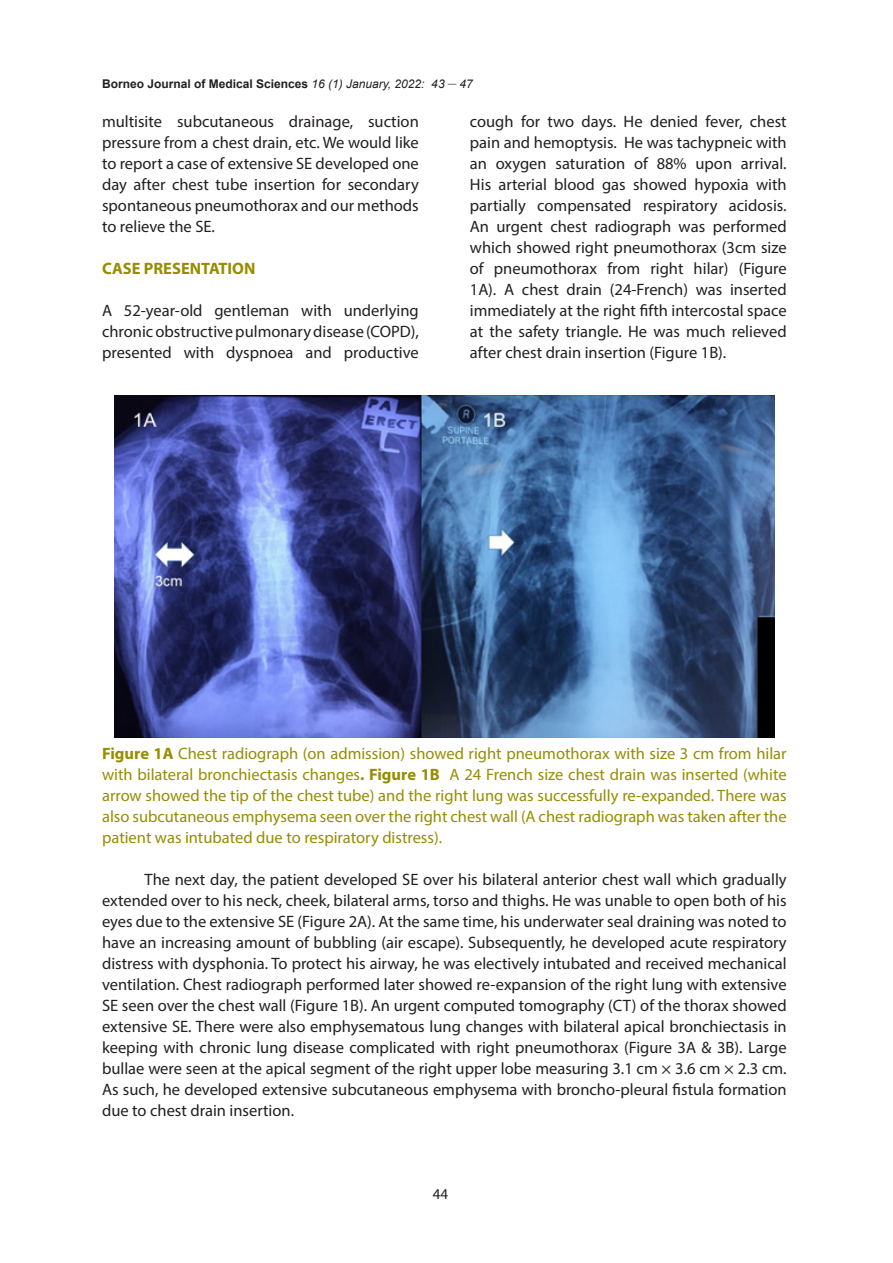
<style>
.page{position:relative;width:893px;height:1263px;background:#fff}
.page>*{position:absolute;margin:0;border:0;box-sizing:border-box;transform-origin:0 0}
.t1{font:16.5px/21px "Myriad Pro";color:#231f20;text-align:justify}
.t2{font:16.5px/21px "Myriad Pro";color:#968d00;text-align:justify}
.t3{font:700 16.5px "Myriad Pro";color:#968d00}
.t4{font:15px "Myriad Pro";color:#231f20}
.t5{font:700 12px "Arial";color:#231f20}
.s1{font-weight:400;font-style:italic}
.s2{font-family:"Times New Roman";font-weight:400;font-size:16.5px}
.s3{font-weight:700}
</style>
<div class="page">
<img style="left:114px;top:395px;width:660px;height:343px">
<p class="t5" style="left:102px;top:75px;width:372px">Borneo Journal of Medical Sciences <span class="s1">16 (1) January, 2022: 43</span> <span class="s2">–</span> <span class="s1">47</span></p>
<p class="t1" style="left:102px;top:111px;width:318px">multisite subcutaneous drainage, suction pressure from a chest drain, etc. We would like to report a case of extensive SE developed one day after chest tube insertion for secondary spontaneous pneumothorax and our methods to relieve the SE.</p>
<p class="t3" style="left:102px;top:258px;width:155px">CASE PRESENTATION</p>
<p class="t1" style="left:102px;top:300px;width:318px">A 52-year-old gentleman with underlying chronic obstructive pulmonary disease (COPD), presented with dyspnoea and productive</p>
<p class="t1" style="left:470px;top:111px;width:318px">cough for two days. He denied fever, chest pain and hemoptysis. He was tachypneic with an oxygen saturation of 88% upon arrival.<br>His arterial blood gas showed hypoxia with partially compensated respiratory acidosis.<br>An urgent chest radiograph was performed which showed right pneumothorax (3cm size of pneumothorax from right hilar) (Figure 1A). A chest drain (24-French) was inserted immediately at the right fifth intercostal space at the safety triangle. He was much relieved after chest drain insertion (Figure 1B).</p>
<p class="t2" style="left:102px;top:743px;width:686px"><span class="s3">Figure 1A</span> Chest radiograph (on admission) showed right pneumothorax with size 3 cm from hilar with bilateral bronchiectasis changes<span class="s3">. Figure 1B</span> A 24 French size chest drain was inserted (white arrow showed the tip of the chest tube) and the right lung was successfully re-expanded. There was also subcutaneous emphysema seen over the right chest wall (A chest radiograph was taken after the patient was intubated due to respiratory distress).</p>
<p class="t1" style="left:102px;top:869px;width:686px;text-indent:43px">The next day, the patient developed SE over his bilateral anterior chest wall which gradually extended over to his neck, cheek, bilateral arms, torso and thighs. He was unable to open both of his eyes due to the extensive SE (Figure 2A). At the same time, his underwater seal draining was noted to have an increasing amount of bubbling (air escape). Subsequently, he developed acute respiratory distress with dysphonia. To protect his airway, he was electively intubated and received mechanical ventilation. Chest radiograph performed later showed re-expansion of the right lung with extensive SE seen over the chest wall (Figure 1B). An urgent computed tomography (CT) of the thorax showed extensive SE. There were also emphysematous lung changes with bilateral apical bronchiectasis in keeping with chronic lung disease complicated with right pneumothorax (Figure 3A &amp; 3B). Large bullae were seen at the apical segment of the right upper lobe measuring 3.1 cm × 3.6 cm × 2.3 cm.<br>As such, he developed extensive subcutaneous emphysema with broncho-pleural fistula formation due to chest drain insertion.</p>
<p class="t4" style="left:433px;top:1185px;width:17px">44</p>
</div>
